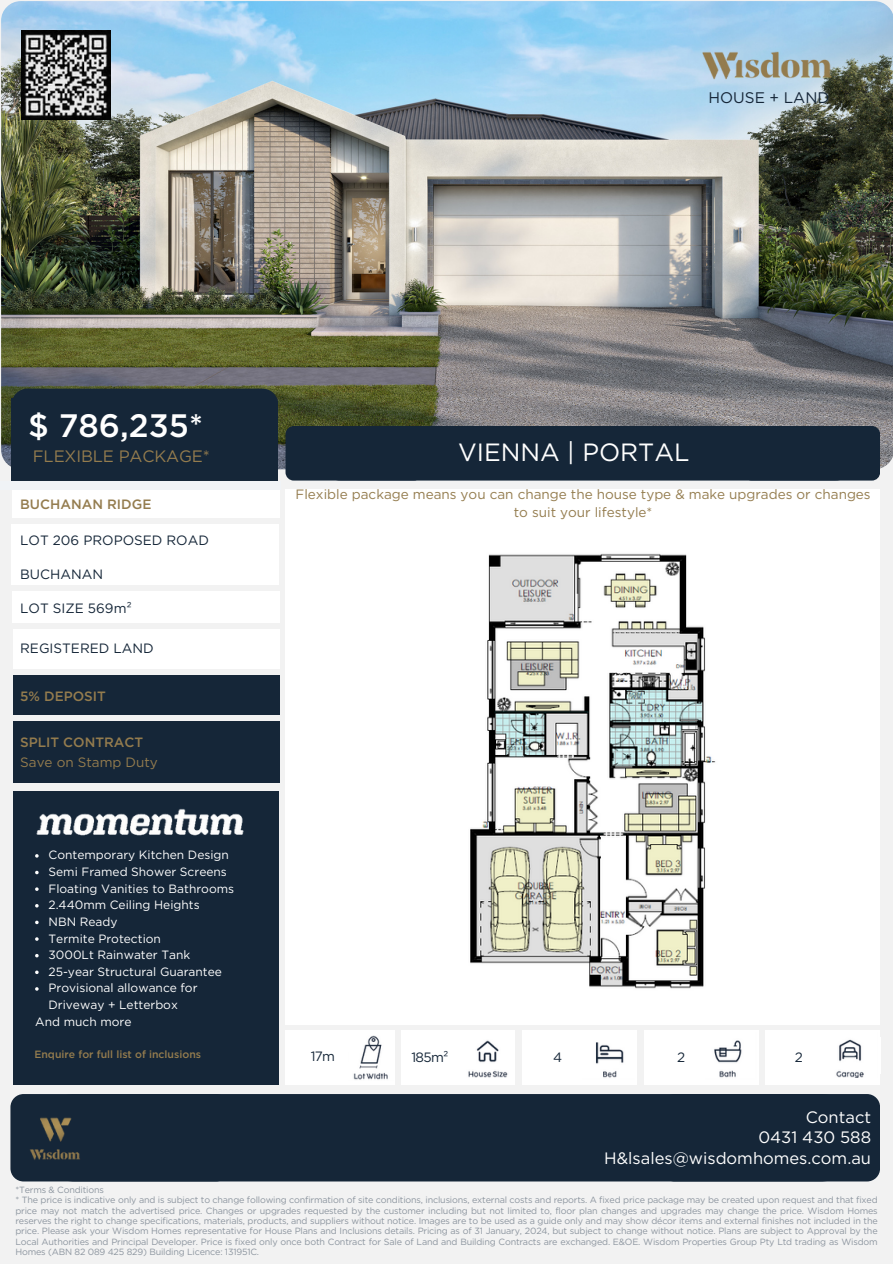
<style>
.page{position:relative;width:893px;height:1264px;background:#fff}
.page>*{position:absolute;margin:0;border:0;box-sizing:border-box;transform-origin:0 0}
.t1{font:500 32.4px "Gotham";color:#fff}
.t2{font:24.9px "Gotham";color:#fff}
.t3{font:16.5px/20.2px "Gotham";color:#fff;text-align:right}
.t4{font:16.5px "Gotham";letter-spacing:-.01em;color:#947c4e}
.t5{font:15.3px "Gotham";color:#152638}
.t6{font:13.5px/20.2px "Gotham";color:#947c4e}
.t7{font:13.5px "Gotham";color:#152638}
.t8{font:500 13.5px "Gotham";color:#947c4e}
.t9{font:12px/16.6px "Gotham";color:#fff}
.t10{font:500 10.5px "Gotham";color:#947c4e}
.t11{font:9px/10.4px "Gotham";letter-spacing:-.02em;color:#8c959f;text-align:justify}
.s1{font-weight:500}
</style>
<div class="page">
<div style="left:0;top:0;width:892px;height:1263px;background:#f2f2f2"></div>
<img style="left:1px;top:1px;width:891px;height:468px;border-radius:20px">
<img style="left:696px;top:43px;width:145px;height:41px">
<div style="left:12px;top:524px;width:267px;height:61px;background:#fff"></div>
<div style="left:13px;top:791px;width:265px;height:293px;background:#152638"></div>
<div style="left:285px;top:489px;width:594px;height:536px;background:#fff"></div>
<div style="left:13px;top:629px;width:266px;height:39px;background:#fff"></div>
<div style="left:219px;top:1094px;width:452px;height:87px;background:#152638"></div>
<div style="left:661px;top:1094px;width:218px;height:87px;background:#152638;border-radius:13px"></div>
<div style="left:10px;top:1094px;width:219px;height:87px;background:#152638;border-radius:13px"></div>
<div style="left:12px;top:388px;width:266px;height:107px;background:#152638;border-radius:16px"></div>
<div style="left:417px;top:426px;width:331px;height:54px;background:#152638"></div>
<div style="left:285px;top:426px;width:137px;height:54px;background:#152638;border-radius:8px"></div>
<div style="left:743px;top:426px;width:136px;height:54px;background:#152638;border-radius:8px"></div>
<div style="left:12px;top:398px;width:265px;height:83px;background:#152638"></div>
<div style="left:12px;top:591px;width:267px;height:31px;background:#fff"></div>
<div style="left:12px;top:487px;width:267px;height:30px;background:#fff"></div>
<div style="left:0;top:480px;width:280px;height:9px;background:#f0f3f6"></div>
<svg style="left:35px;top:870px;width:4px;height:4px"></svg>
<svg style="left:35px;top:904px;width:4px;height:3px"></svg>
<svg style="left:35px;top:920px;width:4px;height:4px"></svg>
<svg style="left:35px;top:954px;width:4px;height:3px"></svg>
<svg style="left:35px;top:970px;width:4px;height:4px"></svg>
<svg style="left:35px;top:987px;width:4px;height:3px"></svg>
<img style="left:21px;top:31px;width:89px;height:89px">
<img style="left:35px;top:808px;width:209px;height:50px">
<img style="left:30px;top:1117px;width:50px;height:43px">
<div style="left:13px;top:721px;width:266px;height:61px;background:#152638"></div>
<div style="left:13px;top:675px;width:266px;height:39px;background:#152638"></div>
<div style="left:765px;top:1030px;width:114px;height:55px;background:#fff"></div>
<img style="left:879px;top:1037px;width:1px;height:36px">
<div style="left:643px;top:1030px;width:115px;height:55px;background:#fff"></div>
<div style="left:522px;top:1030px;width:115px;height:55px;background:#fff"></div>
<div style="left:401px;top:1030px;width:113px;height:55px;background:#fff"></div>
<div style="left:285px;top:1030px;width:109px;height:55px;background:#fff"></div>
<img style="left:596px;top:1042px;width:28px;height:36px">
<img style="left:714px;top:1040px;width:28px;height:38px">
<img style="left:836px;top:1039px;width:28px;height:38px">
<img style="left:468px;top:1040px;width:40px;height:37px">
<img style="left:353px;top:1035px;width:35px;height:45px">
<img style="left:470px;top:553px;width:246px;height:436px">
<p class="t5" style="left:708px;top:88px;width:122px">HOUSE + LAND</p>
<p class="t1" style="left:28px;top:406px;width:176px">$ 786,235*</p>
<h6 class="t4" style="left:33px;top:446px;width:178px">FLEXIBLE PACKAGE*</h6>
<p class="t2" style="left:458px;top:436px;width:233px">VIENNA | PORTAL</p>
<p class="t8" style="left:20px;top:496px;width:133px">BUCHANAN RIDGE</p>
<p class="t7" style="left:20px;top:532px;width:190px">LOT 206 PROPOSED ROAD</p>
<p class="t7" style="left:20px;top:565px;width:84px">BUCHANAN</p>
<p class="t7" style="left:20px;top:599px;width:113px">LOT SIZE 569m²</p>
<h6 class="t7" style="left:20px;top:640px;width:135px">REGISTERED LAND</h6>
<p class="t8" style="left:20px;top:688px;width:87px">5% DEPOSIT</p>
<p class="t6" style="left:20px;top:731px;width:139px"><span class="s1">SPLIT CONTRACT<br></span>Save on Stamp Duty</p>
<p class="t9" style="left:48px;top:846px;width:182px">Contemporary Kitchen Design</p>
<p class="t9" style="left:48px;top:863px;width:180px">Semi Framed Shower Screens</p>
<h3 class="t9" style="left:48px;top:880px;width:187px">Floating Vanities to Bathrooms</h3>
<h1 class="t9" style="left:48px;top:896px;width:153px">2.440mm Ceiling Heights</h1>
<h2 class="t9" style="left:48px;top:913px;width:70px">NBN Ready</h2>
<h3 class="t9" style="left:48px;top:929px;width:114px">Termite Protection</h3>
<h5 class="t9" style="left:48px;top:946px;width:143px">3000Lt Rainwater Tank</h5>
<h6 class="t9" style="left:48px;top:963px;width:175px">25-year Structural Guarantee</h6>
<p class="t9" style="left:48px;top:979px;width:150px">Provisional allowance for<br>Driveway + Letterbox</p>
<h6 class="t9" style="left:35px;top:1013px;width:98px">And much more</h6>
<h5 class="t10" style="left:34px;top:1047px;width:168px">Enquire for full list of inclusions</h5>
<p class="t6" style="left:295px;top:485px;width:576px;line-height:18px;text-align:center">Flexible package means you can change the house type &amp; make upgrades or changes to suit your lifestyle*</p>
<p class="t7" style="left:310px;top:1047px;width:26px">17m</p>
<p class="t7" style="left:411px;top:1049px;width:39px">185m²</p>
<p class="t7" style="left:553px;top:1049px;width:11px">4</p>
<p class="t7" style="left:676px;top:1049px;width:10px">2</p>
<p class="t7" style="left:794px;top:1049px;width:10px">2</p>
<h5 class="t3" style="left:758px;top:1107px;width:114px">Contact<br>0431 430 588</h5>
<h6 class="t3" style="left:604px;top:1147px;width:268px">H&amp;lsales@wisdomhomes.com.au</h6>
<p class="t11" style="left:15px;top:1184px;width:90px">*Terms &amp; Conditions</p>
<p class="t11" style="left:15px;top:1194px;width:863px">* The price is indicative only and is subject to change following confirmation of site conditions, inclusions, external costs and reports. A fixed price package may be created upon request and that fixed price may not match the advertised price. Changes or upgrades requested by the customer including but not limited to, floor plan changes and upgrades may change the price. Wisdom Homes reserves the right to change specifications, materials, products, and suppliers without notice. Images are to be used as a guide only and may show décor items and external finishes not included in the price. Please ask your Wisdom Homes representative for House Plans and Inclusions details. Pricing as of 31 January, 2024, but subject to change without notice. Plans are subject to Approval by the Local Authorities and Principal Developer. Price is fixed only once both Contract for Sale of Land and Building Contracts are exchanged. E&amp;OE. Wisdom Properties Group Pty Ltd trading as Wisdom Homes (ABN 82 089 425 829) Building Licence: 131951C.</p>
</div>
